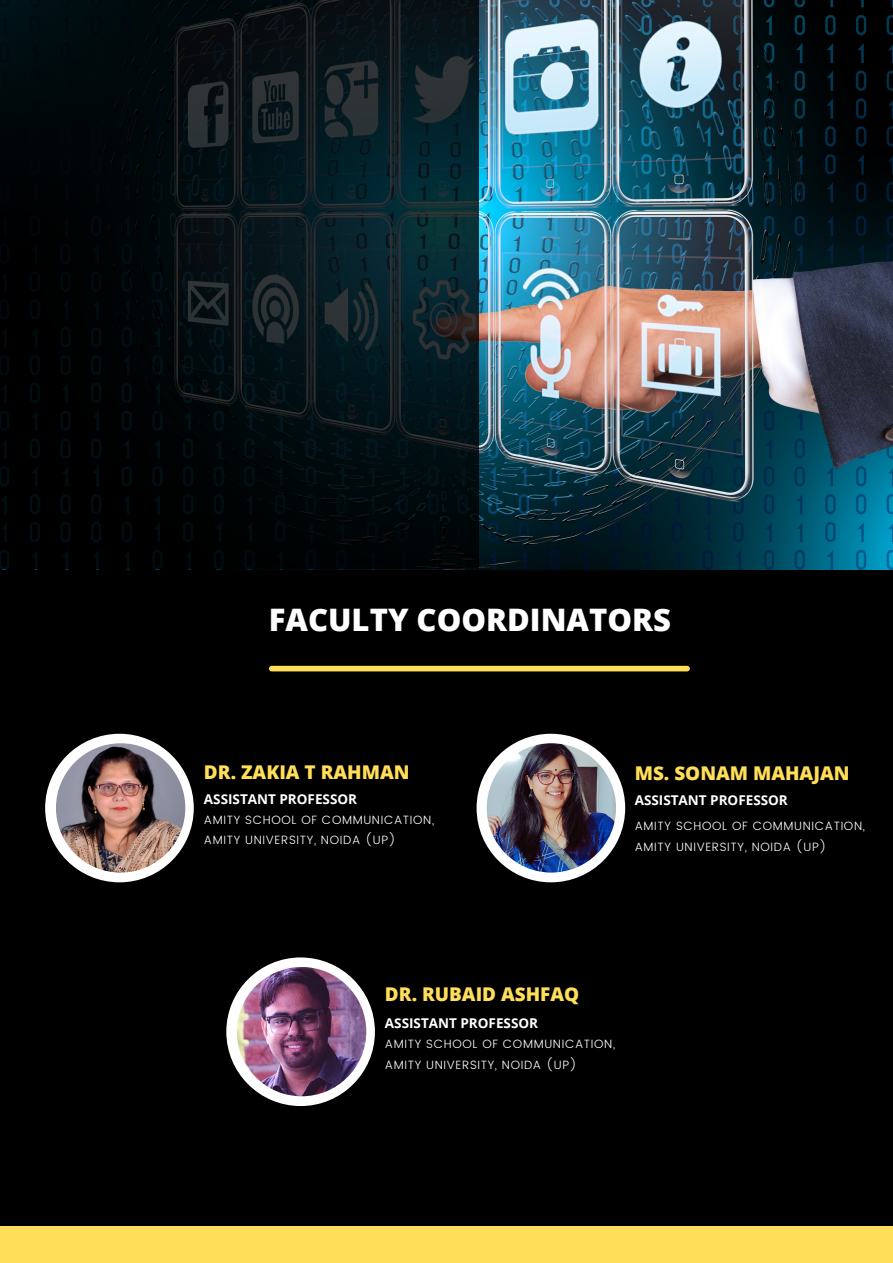
<style>
.page{position:relative;width:893px;height:1263px;background:#000}
.page>*{position:absolute;margin:0;border:0;box-sizing:border-box;transform-origin:0 0}
.t1{font:800 30.97px "Open Sans";color:#fff}
.t2{font:800 18.9px "Open Sans";color:#ffde59}
.t3{font:700 13.5px "Open Sans";color:#fff}
.t4{font:300 12px/20.9px "Poppins";letter-spacing:.055em;color:#fff}
</style>
<div class="page">
<img style="left:479px;top:0;width:414px;height:569px">
<svg style="left:0;top:0;width:479px;height:569px"></svg>
<div style="left:0;top:1225px;width:893px;height:38px;background:#ffde59"></div>
<div style="left:272px;top:666px;width:415px;height:5px;background:#ffde59"></div>
<div style="left:226px;top:957px;width:149px;height:149px;background:#fff;border-radius:50%"></div>
<img style="left:237px;top:967px;width:129px;height:129px;border-radius:50%">
<div style="left:45px;top:734px;width:149px;height:148px;background:#fff;border-radius:50%"></div>
<img style="left:56px;top:743px;width:129px;height:129px;border-radius:50%">
<div style="left:476px;top:734px;width:149px;height:148px;background:#fff;border-radius:50%"></div>
<img style="left:487px;top:743px;width:129px;height:129px;border-radius:50%">
<p class="t1" style="left:269px;top:597px;width:403px">FACULTY COORDINATORS</p>
<p class="t2" style="left:204px;top:758px;width:207px">DR. ZAKIA T RAHMAN</p>
<p class="t3" style="left:204px;top:789px;width:155px">ASSISTANT PROFESSOR</p>
<p class="t4" style="left:204px;top:809px;width:232px">AMITY SCHOOL OF COMMUNICATION,<br>AMITY UNIVERSITY, NOIDA (UP)</p>
<p class="t2" style="left:635px;top:760px;width:216px">MS. SONAM MAHAJAN</p>
<p class="t3" style="left:635px;top:790px;width:155px">ASSISTANT PROFESSOR</p>
<p class="t4" style="left:635px;top:815px;width:232px">AMITY SCHOOL OF COMMUNICATION,<br>AMITY UNIVERSITY, NOIDA (UP)</p>
<p class="t2" style="left:385px;top:980px;width:196px">DR. RUBAID ASHFAQ</p>
<p class="t3" style="left:385px;top:1013px;width:155px">ASSISTANT PROFESSOR</p>
<p class="t4" style="left:385px;top:1033px;width:232px">AMITY SCHOOL OF COMMUNICATION,<br>AMITY UNIVERSITY, NOIDA (UP)</p>
</div>
